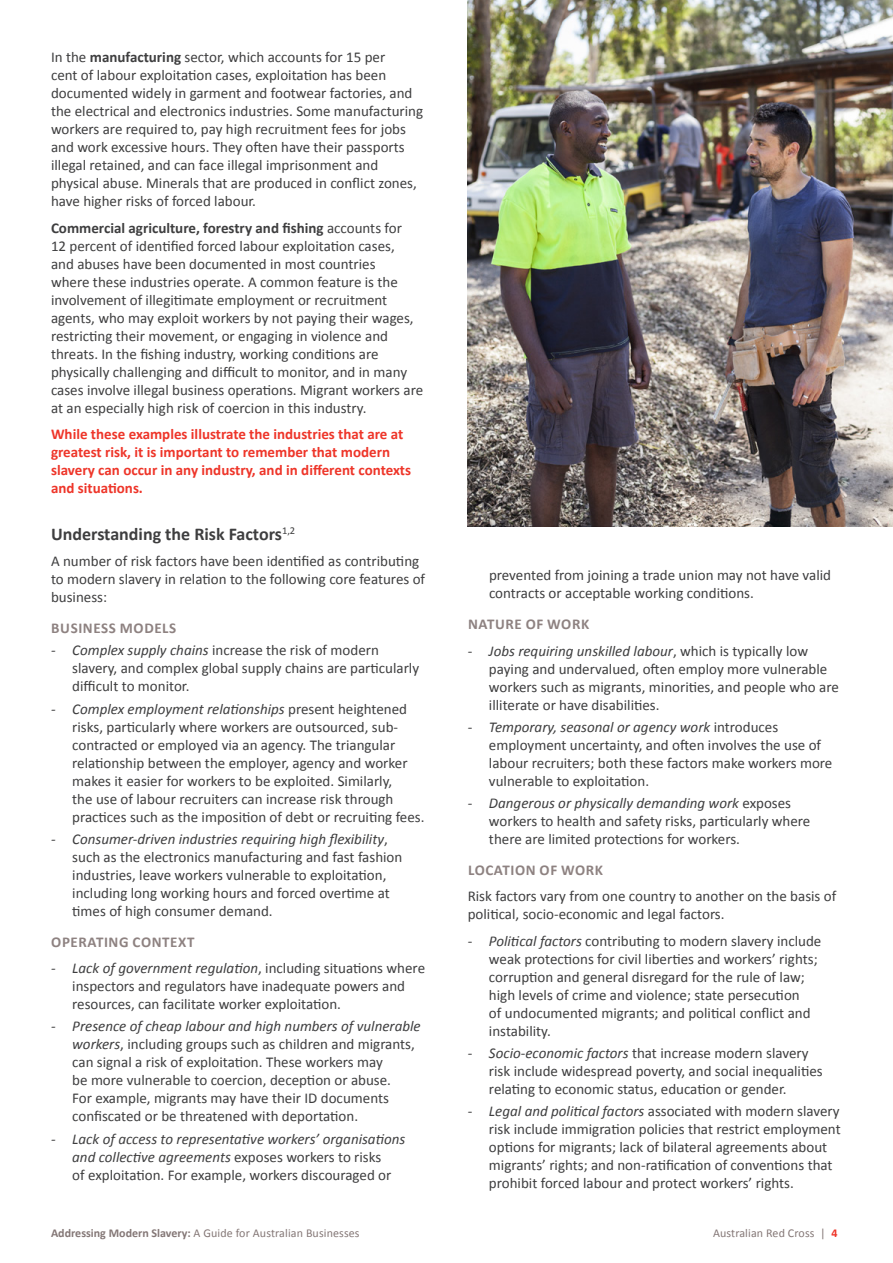
<style>
.page{position:relative;width:893px;height:1263px;background:#fff}
.page>*{position:absolute;margin:0;border:0;box-sizing:border-box;transform-origin:0 0}
.t1{font:700 18px "Calibri";color:#3e3e3f}
.t2{font:15px/18px "Calibri";color:#3e3e3f}
.t3{font:700 15px/18px "Calibri";color:#ee3529}
.t4{font:italic 15px/18px "Calibri";color:#3e3e3f;text-align:center}
.t5{font:700 15px "Calibri";letter-spacing:.04em;color:#8e8281}
.t6{font:12px "Calibri";letter-spacing:.01em;color:#847776}
.s1{font-weight:700}
.s2{font-style:italic}
.s3{font-style:normal}
.s4{font-weight:700;color:#ee3529}
</style>
<div class="page">
<img style="left:468px;top:0;width:425px;height:526px">
<p class="t2" style="left:51px;top:48px;width:374px">In the <span class="s1">manufacturing</span> sector, which accounts for 15 per<br>cent of labour exploitation cases, exploitation has been documented widely in garment and footwear factories, and the electrical and electronics industries. Some manufacturing workers are required to, pay high recruitment fees for jobs and work excessive hours. They often have their passports illegal retained, and can face illegal imprisonment and physical abuse. Minerals that are produced in conflict zones, have higher risks of forced labour.</p>
<p class="t2" style="left:51px;top:218px;width:374px"><span class="s1">Commercial agriculture, forestry and fishing</span> accounts for<br>12 percent of identified forced labour exploitation cases,<br>and abuses have been documented in most countries<br>where these industries operate. A common feature is the involvement of illegitimate employment or recruitment agents, who may exploit workers by not paying their wages, restricting their movement, or engaging in violence and threats. In the fishing industry, working conditions are physically challenging and difficult to monitor, and in many cases involve illegal business operations. Migrant workers are at an especially high risk of coercion in this industry.</p>
<p class="t3" style="left:51px;top:425px;width:362px">While these examples illustrate the industries that are at greatest risk, it is important to remember that modern slavery can occur in any industry, and in different contexts and situations.</p>
<p class="t1" style="left:51px;top:522px;width:246px">Understanding the Risk Factors<sup>1,2</sup></p>
<p class="t2" style="left:51px;top:552px;width:376px">A number of risk factors have been identified as contributing to modern slavery in relation to the following core features of business:</p>
<p class="t5" style="left:51px;top:618px;width:127px">BUSINESS MODELS</p>
<p class="t2" style="left:72px;top:641px;width:348px;text-indent:-21px"><span class="s2">- Complex supply chains</span> increase the risk of modern slavery, and complex global supply chains are particularly difficult to monitor.</p>
<p class="t2" style="left:72px;top:699px;width:354px;text-indent:-21px"><span class="s2">- Complex employment relationships</span> present heightened risks, particularly where workers are outsourced, sub&shy;contracted or employed via an agency. The triangular relationship between the employer, agency and worker makes it easier for workers to be exploited. Similarly,<br>the use of labour recruiters can increase risk through practices such as the imposition of debt or recruiting fees.</p>
<p class="t2" style="left:72px;top:829px;width:332px;text-indent:-21px"><span class="s2">- Consumer-driven industries requiring high flexibility</span>, such as the electronics manufacturing and fast fashion industries, leave workers vulnerable to exploitation, including long working hours and forced overtime at times of high consumer demand.</p>
<p class="t5" style="left:51px;top:932px;width:145px">OPERATING CONTEXT</p>
<p class="t2" style="left:72px;top:958px;width:354px;text-indent:-21px"><span class="s2">- Lack of government regulation</span>, including situations where inspectors and regulators have inadequate powers and resources, can facilitate worker exploitation.</p>
<p class="t2" style="left:72px;top:1017px;width:350px;text-indent:-21px"><span class="s2">- Presence of cheap labour and high numbers of vulnerable workers</span>, including groups such as children and migrants, can signal a risk of exploitation. These workers may<br>be more vulnerable to coercion, deception or abuse.<br>For example, migrants may have their ID documents confiscated or be threatened with deportation.</p>
<p class="t4" style="left:51px;top:1129px;width:356px">- Lack of access to representative workers’ organisations and collective agreements <span class="s3">exposes workers to risks<br>of exploitation. For example, workers discouraged or</span></p>
<p class="t2" style="left:489px;top:566px;width:344px">prevented from joining a trade union may not have valid contracts or acceptable working conditions.</p>
<p class="t5" style="left:468px;top:614px;width:123px">NATURE OF WORK</p>
<p class="t2" style="left:489px;top:641px;width:351px;text-indent:-21px"><span class="s2">- Jobs requiring unskilled labour</span>, which is typically low paying and undervalued, often employ more vulnerable workers such as migrants, minorities, and people who are illiterate or have disabilities.</p>
<p class="t2" style="left:489px;top:717px;width:345px;text-indent:-21px"><span class="s2">- Temporary, seasonal or agency work</span> introduces employment uncertainty, and often involves the use of labour recruiters; both these factors make workers more vulnerable to exploitation.</p>
<p class="t2" style="left:489px;top:793px;width:323px;text-indent:-21px"><span class="s2">- Dangerous or physically demanding work</span> exposes workers to health and safety risks, particularly where there are limited protections for workers.</p>
<p class="t5" style="left:468px;top:860px;width:137px">LOCATION OF WORK</p>
<p class="t2" style="left:468px;top:887px;width:370px">Risk factors vary from one country to another on the basis of political, socio-economic and legal factors.</p>
<p class="t2" style="left:489px;top:931px;width:334px;text-indent:-21px"><span class="s2">- Political factors</span> contributing to modern slavery include weak protections for civil liberties and workers’ rights; corruption and general disregard for the rule of law; high levels of crime and violence; state persecution<br>of undocumented migrants; and political conflict and instability.</p>
<p class="t2" style="left:489px;top:1043px;width:335px;text-indent:-21px"><span class="s2">- Socio-economic factors</span> that increase modern slavery risk include widespread poverty, and social inequalities relating to economic status, education or gender.</p>
<p class="t2" style="left:489px;top:1102px;width:353px;text-indent:-21px"><span class="s2">- Legal and political factors</span> associated with modern slavery risk include immigration policies that restrict employment options for migrants; lack of bilateral agreements about migrants’ rights; and non-ratification of conventions that prohibit forced labour and protect workers’ rights.</p>
<p class="t6" style="left:51px;top:1226px;width:310px"><span class="s1">Addressing Modern Slavery:</span> A Guide for Australian Businesses</p>
<p class="t6" style="left:713px;top:1226px;width:126px">Australian Red Cross | <span class="s4">4</span></p>
</div>
